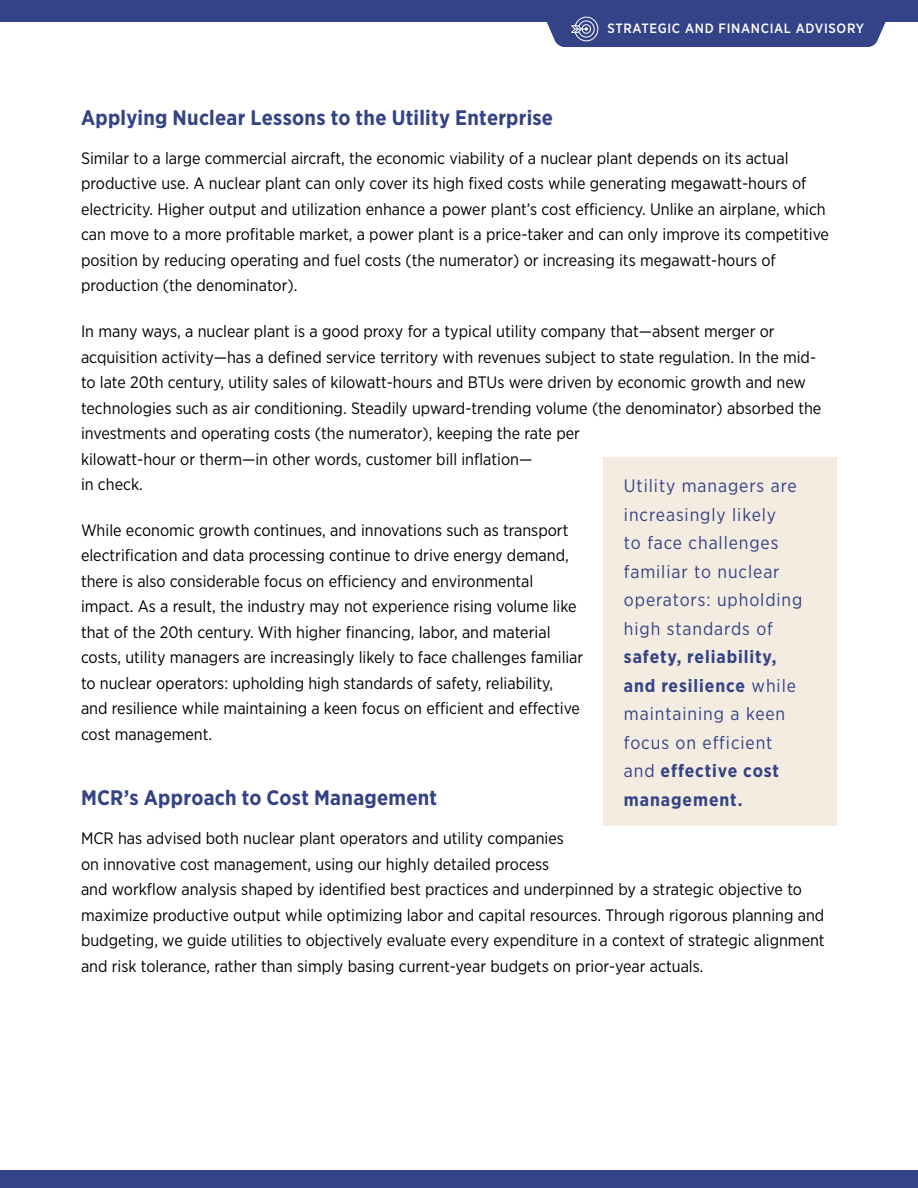
<style>
.page{position:relative;width:918px;height:1188px;background:#fff}
.page>*{position:absolute;margin:0;border:0;box-sizing:border-box;transform-origin:0 0}
.Heading_3{font:700 21px "Gotham Narrow";letter-spacing:.01em;color:#344287}
.t1{font:18px/28.5px "Gotham Narrow";letter-spacing:.05em;color:#344287}
.Body_Text{font:16.5px/25.5px "Gotham Narrow";color:#000}
.t2{font:500 13.5px "Gotham Narrow";letter-spacing:.05em;color:#fff}
.s1{font-weight:700}
</style>
<div class="page">
<div style="left:604px;top:458px;width:233px;height:368px;background:#f4ece0"></div>
<div style="left:0;top:1170px;width:918px;height:18px;background:#344287"></div>
<div style="left:0;top:0;width:918px;height:22px;background:#344287"></div>
<div style="left:546px;top:16px;width:340px;height:31px;background:#344287"></div>
<p class="t2" style="left:608px;top:20px;width:258px">STRATEGIC AND FINANCIAL ADVISORY</p>
<p class="Heading_3" style="left:81px;top:104px;width:474px">Applying Nuclear Lessons to the Utility Enterprise</p>
<p class="Body_Text" style="left:81px;top:145px;width:750px">Similar to a large commercial aircraft, the economic viability of a nuclear plant depends on its actual productive use. A nuclear plant can only cover its high fixed costs while generating megawatt-hours of electricity. Higher output and utilization enhance a power plant’s cost efficiency. Unlike an airplane, which can move to a more profitable market, a power plant is a price-taker and can only improve its competitive position by reducing operating and fuel costs (the numerator) or increasing its megawatt-hours of production (the denominator).</p>
<p class="Body_Text" style="left:81px;top:318px;width:742px">In many ways, a nuclear plant is a good proxy for a typical utility company that—absent merger or acquisition activity—has a defined service territory with revenues subject to state regulation. In the mid&shy;to late 20th century, utility sales of kilowatt-hours and BTUs were driven by economic growth and new technologies such as air conditioning. Steadily upward-trending volume (the denominator) absorbed the investments and operating costs (the numerator), keeping the rate per<br>kilowatt-hour or therm—in other words, customer bill inflation—<br>in check.</p>
<p class="Body_Text" style="left:81px;top:517px;width:504px">While economic growth continues, and innovations such as transport electrification and data processing continue to drive energy demand, there is also considerable focus on efficiency and environmental impact. As a result, the industry may not experience rising volume like that of the 20th century. With higher financing, labor, and material costs, utility managers are increasingly likely to face challenges familiar to nuclear operators: upholding high standards of safety, reliability, and resilience while maintaining a keen focus on efficient and effective cost management.</p>
<p class="t1" style="left:624px;top:471px;width:180px">Utility managers are increasingly likely<br>to face challenges familiar to nuclear operators: upholding high standards of <span class="s1">safety, reliability, and resilience</span> while maintaining a keen focus on efficient and <span class="s1">effective cost management.</span></p>
<p class="Heading_3" style="left:81px;top:785px;width:358px">MCR’s Approach to Cost Management</p>
<p class="Body_Text" style="left:81px;top:826px;width:745px">MCR has advised both nuclear plant operators and utility companies<br>on innovative cost management, using our highly detailed process<br>and workflow analysis shaped by identified best practices and underpinned by a strategic objective to maximize productive output while optimizing labor and capital resources. Through rigorous planning and budgeting, we guide utilities to objectively evaluate every expenditure in a context of strategic alignment and risk tolerance, rather than simply basing current-year budgets on prior-year actuals.</p>
</div>
